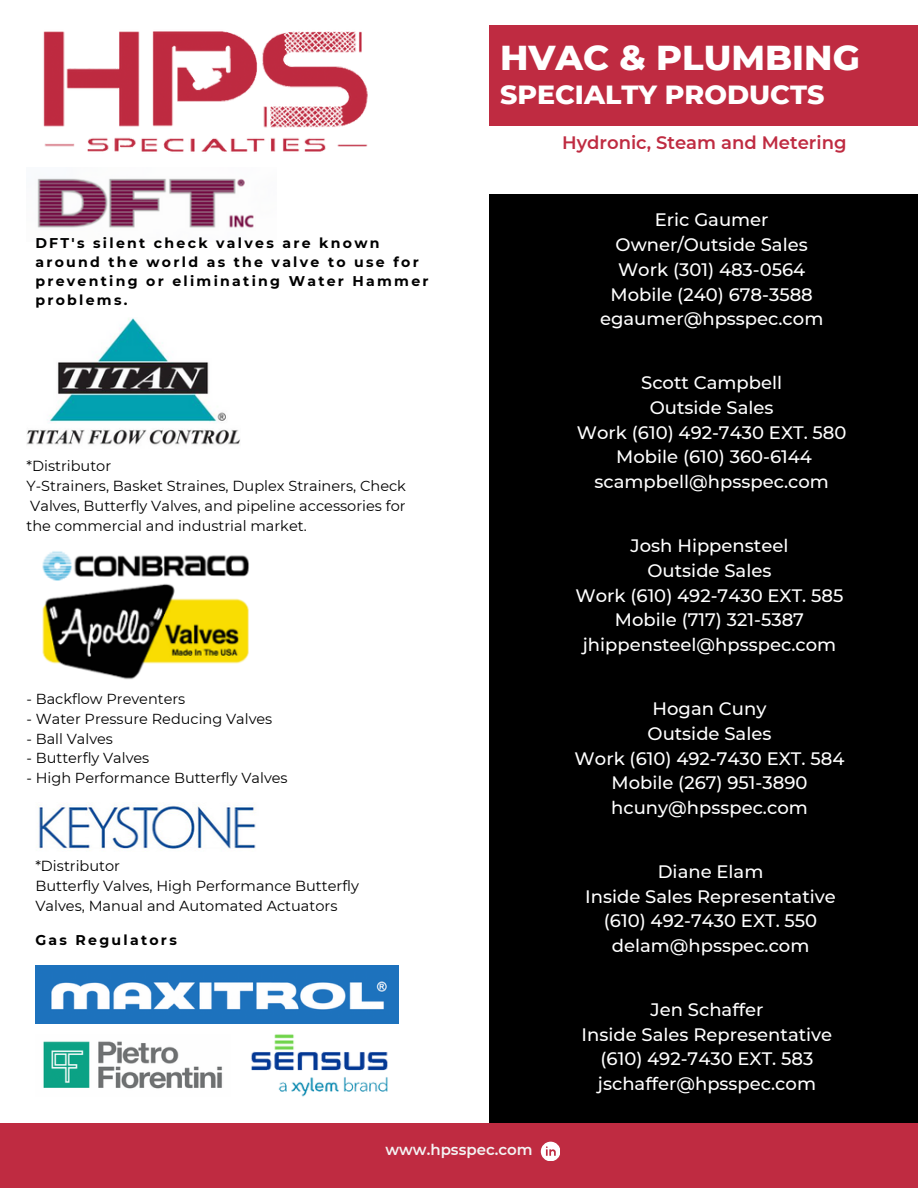
<style>
.page{position:relative;width:918px;height:1188px;background:#fff}
.page>*{position:absolute;margin:0;border:0;box-sizing:border-box;transform-origin:0 0}
.t1{font:800 35.25px "Montserrat";color:#fff}
.t2{font:800 26.85px "Montserrat";color:#fff}
.t3{font:500 18px/24.8px "Montserrat";color:#fff;text-align:center}
.t4{font:600 18px "Montserrat";color:#bf2b41}
.t5{font:600 15px "Montserrat";color:#f4f4f4}
.t6{font:14.55px "Montserrat";color:#000}
.t7{font:700 14.1px/19.2px "Montserrat";letter-spacing:.16em;color:#000}
</style>
<div class="page">
<div style="left:489px;top:195px;width:429px;height:946px;background:#000"></div>
<img style="left:43px;top:31px;width:325px;height:121px">
<div style="left:489px;top:25px;width:429px;height:100px;background:#bf2b41"></div>
<div style="left:0;top:1123px;width:918px;height:65px;background:#bf2b41"></div>
<svg style="left:541px;top:1142px;width:19px;height:19px"></svg>
<img style="left:37px;top:178px;width:217px;height:50px">
<img style="left:42px;top:551px;width:207px;height:129px">
<img style="left:26px;top:318px;width:214px;height:127px">
<img style="left:35px;top:966px;width:364px;height:57px">
<img style="left:43px;top:1041px;width:179px;height:48px">
<img style="left:240px;top:1021px;width:159px;height:76px">
<img style="left:38px;top:804px;width:218px;height:46px">
<h2 class="t7" style="left:35px;top:233px;width:395px">DFT's silent check valves are known around the world as the valve to use for preventing or eliminating Water Hammer problems.</h2>
<p class="t6" style="left:26px;top:457px;width:86px">*Distributor</p>
<p class="t6" style="left:26px;top:477px;width:381px">Y-Strainers, Basket Straines, Duplex Strainers, Check</p>
<p class="t6" style="left:30px;top:497px;width:377px">Valves, Butterfly Valves, and pipeline accessories for</p>
<p class="t6" style="left:26px;top:517px;width:282px">the commercial and industrial market.</p>
<h2 class="t6" style="left:26px;top:690px;width:160px">- Backflow Preventers</h2>
<h2 class="t6" style="left:26px;top:710px;width:247px">- Water Pressure Reducing Valves</h2>
<h2 class="t6" style="left:26px;top:729px;width:88px">- Ball Valves</h2>
<h3 class="t6" style="left:26px;top:749px;width:124px">- Butterfly Valves</h3>
<p class="t6" style="left:26px;top:769px;width:263px">- High Performance Butterfly Valves</p>
<p class="t6" style="left:35px;top:857px;width:86px">*Distributor</p>
<p class="t6" style="left:35px;top:877px;width:325px">Butterfly Valves, High Performance Butterfly</p>
<p class="t6" style="left:35px;top:897px;width:304px">Valves, Manual and Automated Actuators</p>
<p class="t7" style="left:35px;top:930px;width:143px">Gas Regulators</p>
<p class="t1" style="left:500px;top:36px;width:361px">HVAC &amp; PLUMBING</p>
<p class="t2" style="left:500px;top:78px;width:326px">SPECIALTY PRODUCTS</p>
<p class="t4" style="left:562px;top:132px;width:286px">Hydronic, Steam and Metering</p>
<h2 class="t3" style="left:600px;top:207px;width:225px">Eric Gaumer<br>Owner/Outside Sales<br>Work (301) 483-0564<br>Mobile (240) 678-3588 egaumer@hpsspec.com</h2>
<p class="t3" style="left:577px;top:370px;width:271px">Scott Campbell<br>Outside Sales<br>Work (610) 492-7430 EXT. 580<br>Mobile (610) 360-6144 scampbell@hpsspec.com</p>
<p class="t3" style="left:575px;top:533px;width:270px">Josh Hippensteel<br>Outside Sales<br>Work (610) 492-7430 EXT. 585<br>Mobile (717) 321-5387 jhippensteel@hpsspec.com</p>
<p class="t3" style="left:575px;top:696px;width:271px">Hogan Cuny<br>Outside Sales<br>Work (610) 492-7430 EXT. 584<br>Mobile (267) 951-3890 hcuny@hpsspec.com</p>
<h2 class="t3" style="left:585px;top:859px;width:252px">Diane Elam<br>Inside Sales Representative (610) 492-7430 EXT. 550 delam@hpsspec.com</h2>
<h2 class="t3" style="left:582px;top:997px;width:252px">Jen Schaffer<br>Inside Sales Representative (610) 492-7430 EXT. 583 jschaffer@hpsspec.com</h2>
<h1 class="t5" style="left:385px;top:1140px;width:149px">www.hpsspec.com</h1>
</div>
